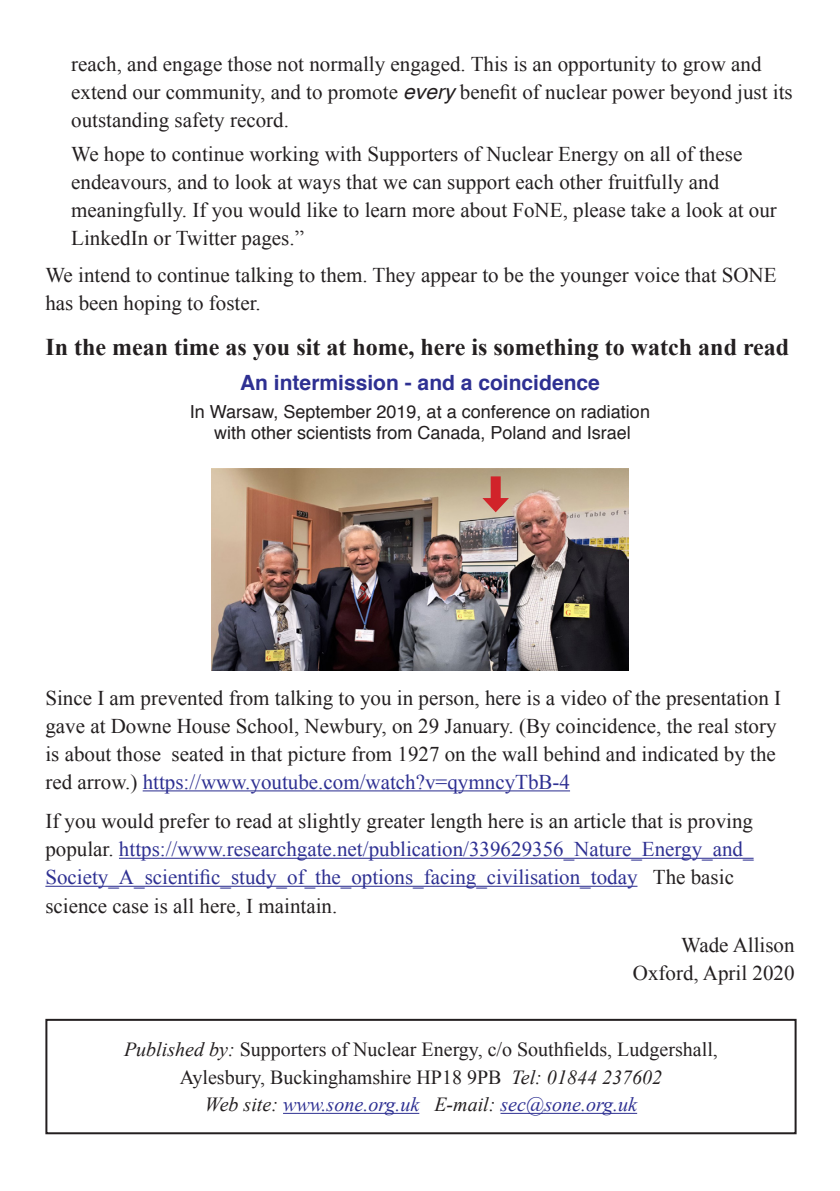
<style>
.page{position:relative;width:840px;height:1191px;background:#fff}
.page>*{position:absolute;margin:0;border:0;box-sizing:border-box;transform-origin:0 0}
.SONE_Main_text{font:700 24px "Times New Roman";color:#231f20}
.SONE_Main_text-2{font:21px/28px "Times New Roman";color:#231f20}
.SONE_Main_text_Inden{font:21px/28px "Times New Roman";color:#231f20}
.SONE_Main_text-3{font:21px/28.2px "Times New Roman";color:#2e3092}
.SONE_Main_text-4{font:700 21px "Helvetica";color:#2e3092}
.SONE_Main_text-5{font:20px "Times New Roman";color:#231f20}
.SONE_Main_text-6{font:italic 20px "Times New Roman";color:#2e3092}
.SONE_Main_text-7{font:18px/21.6px "Helvetica";color:#231f20;text-align:center}
.s1{font-family:"Helvetica";font-style:italic}
.s2{color:#2e3092}
.s3{color:#231f20}
.s4{font-style:italic}
</style>
<div class="page">
<hr style="left:283px;top:1112px;width:136px;height:1px;background:#2e3092">
<hr style="left:500px;top:1112px;width:136px;height:1px;background:#2e3092">
<div style="left:45px;top:1018px;width:751px;height:116px;border:2px solid #231f20"></div>
<img style="left:211px;top:469px;width:417px;height:201px">
<hr style="left:143px;top:790px;width:426px;height:1px;background:#2e3092">
<hr style="left:119px;top:857px;width:634px;height:1px;background:#2e3092">
<hr style="left:45px;top:885px;width:592px;height:1px;background:#2e3092">
<div style="left:490px;top:476px;width:10px;height:26px;background:#d1232a"></div>
<svg style="left:482px;top:498px;width:26px;height:14px"></svg>
<p class="SONE_Main_text_Inden" style="left:71px;top:50px;width:722px">reach, and engage those not normally engaged. This is an opportunity to grow and extend our community, and to promote <span class="s1">every</span> benefit of nuclear power beyond just its outstanding safety record.</p>
<p class="SONE_Main_text_Inden" style="left:71px;top:140px;width:706px">We hope to continue working with Supporters of Nuclear Energy on all of these endeavours, and to look at ways that we can support each other fruitfully and meaningfully. If you would like to learn more about FoNE, please take a look at our LinkedIn or Twitter pages.”</p>
<p class="SONE_Main_text-2" style="left:45px;top:260px;width:732px">We intend to continue talking to them. They appear to be the younger voice that SONE has been hoping to foster.</p>
<p class="SONE_Main_text" style="left:45px;top:330px;width:745px">In the mean time as you sit at home, here is something to watch and read</p>
<p class="SONE_Main_text-4" style="left:240px;top:366px;width:361px">An intermission - and a coincidence</p>
<p class="SONE_Main_text-7" style="left:190px;top:401px;width:461px">In Warsaw, September 2019, at a conference on radiation with other scientists from Canada, Poland and Israel</p>
<p class="SONE_Main_text-2" style="left:45px;top:683px;width:736px">Since I am prevented from talking to you in person, here is a video of the presentation I gave at Downe House School, Newbury, on 29 January. (By coincidence, the real story is about those seated in that picture from 1927 on the wall behind and indicated by the red arrow.) <span class="s2">https://www.youtube.com/watch?v=qymncyTbB-4</span></p>
<p class="SONE_Main_text-3" style="left:45px;top:806px;width:709px"><span class="s3">If you would prefer to read at slightly greater length here is an article that is proving popular.</span> https://www.researchgate.net/publication/339629356_Nature_Energy_and_ Society_A_scientific_study_of_the_options_facing_civilisation_today <span class="s3">The basic science case is all here, I maintain.</span></p>
<p class="SONE_Main_text-2" style="left:632px;top:930px;width:163px;text-align:right">Wade Allison<br>Oxford, April 2020</p>
<p class="SONE_Main_text-5" style="left:124px;top:1035px;width:595px"><span class="s4">Published by:</span> Supporters of Nuclear Energy, c/o Southfields, Ludgershall,</p>
<p class="SONE_Main_text-5" style="left:180px;top:1063px;width:483px">Aylesbury, Buckinghamshire HP18 9PB <span class="s4">Tel: 01844 237602</span></p>
<p class="SONE_Main_text-6" style="left:205px;top:1090px;width:433px"><span class="s3">Web site:</span> www.sone.org.uk <span class="s3">E-mail:</span> sec@sone.org.uk</p>
</div>
